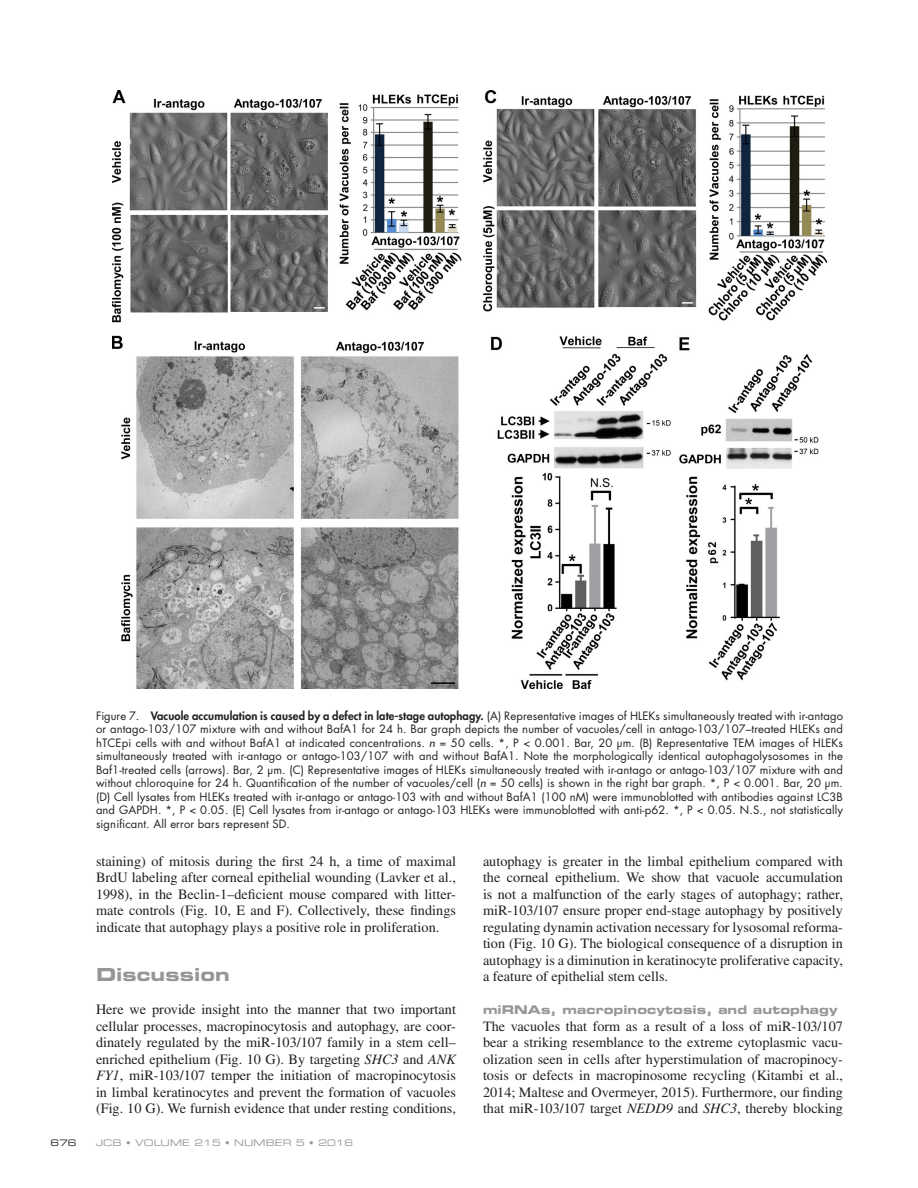
<style>
.page{position:relative;width:918px;height:1188px;background:#fff}
.page>*{position:absolute;margin:0;border:0;box-sizing:border-box;transform-origin:0 0}
.t1{font:18px "Eurostile LT Std Bold Ex 2";letter-spacing:.005em;color:#949698}
.t2{font:14.25px/16.5px "Times LT Std";color:#231f20;text-align:justify}
.t3{font:12px "Eurostile LT Std Bold Ex 2";letter-spacing:.005em;color:#949698}
.t4{font:11.25px/13.5px "Futura Std";letter-spacing:.01em;color:#231f20;text-align:justify}
.t5{font:9px "Eurostile LT Std Ex 2";letter-spacing:.01em;color:#949698}
.t6{font:9px "Eurostile LT Std Ex 2";color:#231f20}
.s1{font-weight:800}
.s2{font-weight:500;font-style:italic}
.s3{font-style:italic}
</style>
<div class="page">
<img style="left:113px;top:90px;width:713px;height:598px">
<p class="t4" style="left:96px;top:709px;width:749px">Figure 7. <span class="s1">Vacuole accumulation is caused by a defect in late-stage autophagy.</span> (A) Representative images of HLEKs simultaneously treated with ir-antago or antago-103/107 mixture with and without BafA1 for 24 h. Bar graph depicts the number of vacuoles/cell in antago-103/107–treated HLEKs and hTCEpi cells with and without BafA1 at indicated concentrations. <span class="s2">n</span> = 50 cells. *, P &lt; 0.001. Bar, 20 µm. (B) Representative TEM images of HLEKs simultaneously treated with ir-antago or antago-103/107 with and without BafA1. Note the morphologically identical autophagolysosomes in the Baf1-treated cells (arrows). Bar, 2 µm. (C) Representative images of HLEKs simultaneously treated with ir-antago or antago-103/107 mixture with and without chloroquine for 24 h. Quantification of the number of vacuoles/cell (<span class="s2">n</span> = 50 cells) is shown in the right bar graph. *, P &lt; 0.001. Bar, 20 µm. (D) Cell lysates from HLEKs treated with ir-antago or antago-103 with and without BafA1 (100 nM) were immunoblotted with antibodies against LC3B and GAPDH. *, P &lt; 0.05. (E) Cell lysates from ir-antago or antago-103 HLEKs were immunoblotted with anti-p62. *, P &lt; 0.05. N.S., not statistically significant. All error bars represent SD.</p>
<p class="t2" style="left:96px;top:852px;width:362px">staining) of mitosis during the first 24 h, a time of maximal BrdU labeling after corneal epithelial wounding (Lavker et al., 1998), in the Beclin-1–deficient mouse compared with litter&shy;mate controls (Fig. 10, E and F). Collectively, these findings indicate that autophagy plays a positive role in proliferation.</p>
<p class="t1" style="left:96px;top:962px;width:135px">Discussion</p>
<p class="t2" style="left:96px;top:1001px;width:361px">Here we provide insight into the manner that two important cellular processes, macropinocytosis and autophagy, are coor&shy;dinately regulated by the miR-103/107 family in a stem cell– enriched epithelium (Fig. 10 G). By targeting <span class="s3">SHC3</span> and <span class="s3">ANK FY1</span>, miR-103/107 temper the initiation of macropinocytosis in limbal keratinocytes and prevent the formation of vacuoles (Fig. 10 G). We furnish evidence that under resting conditions,</p>
<p class="t6" style="left:50px;top:1136px;width:28px">676</p>
<p class="t5" style="left:96px;top:1136px;width:259px">JCB • VOLUME 215 • NUMBER 5 • 2016</p>
<p class="t2" style="left:483px;top:852px;width:362px">autophagy is greater in the limbal epithelium compared with the corneal epithelium. We show that vacuole accumulation is not a malfunction of the early stages of autophagy; rather, miR-103/107 ensure proper end-stage autophagy by positively regulating dynamin activation necessary for lysosomal reforma&shy;tion (Fig. 10 G). The biological consequence of a disruption in autophagy is a diminution in keratinocyte proliferative capacity, a feature of epithelial stem cells.</p>
<p class="t3" style="left:483px;top:1001px;width:356px">miRNAs, macropinocytosis, and autophagy</p>
<p class="t2" style="left:483px;top:1017px;width:362px">The vacuoles that form as a result of a loss of miR-103/107 bear a striking resemblance to the extreme cytoplasmic vacu&shy;olization seen in cells after hyperstimulation of macropinocy&shy;tosis or defects in macropinosome recycling (Kitambi et al., 2014; Maltese and Overmeyer, 2015). Furthermore, our finding that miR-103/107 target <span class="s3">NEDD9</span> and <span class="s3">SHC3</span>, thereby blocking</p>
</div>
